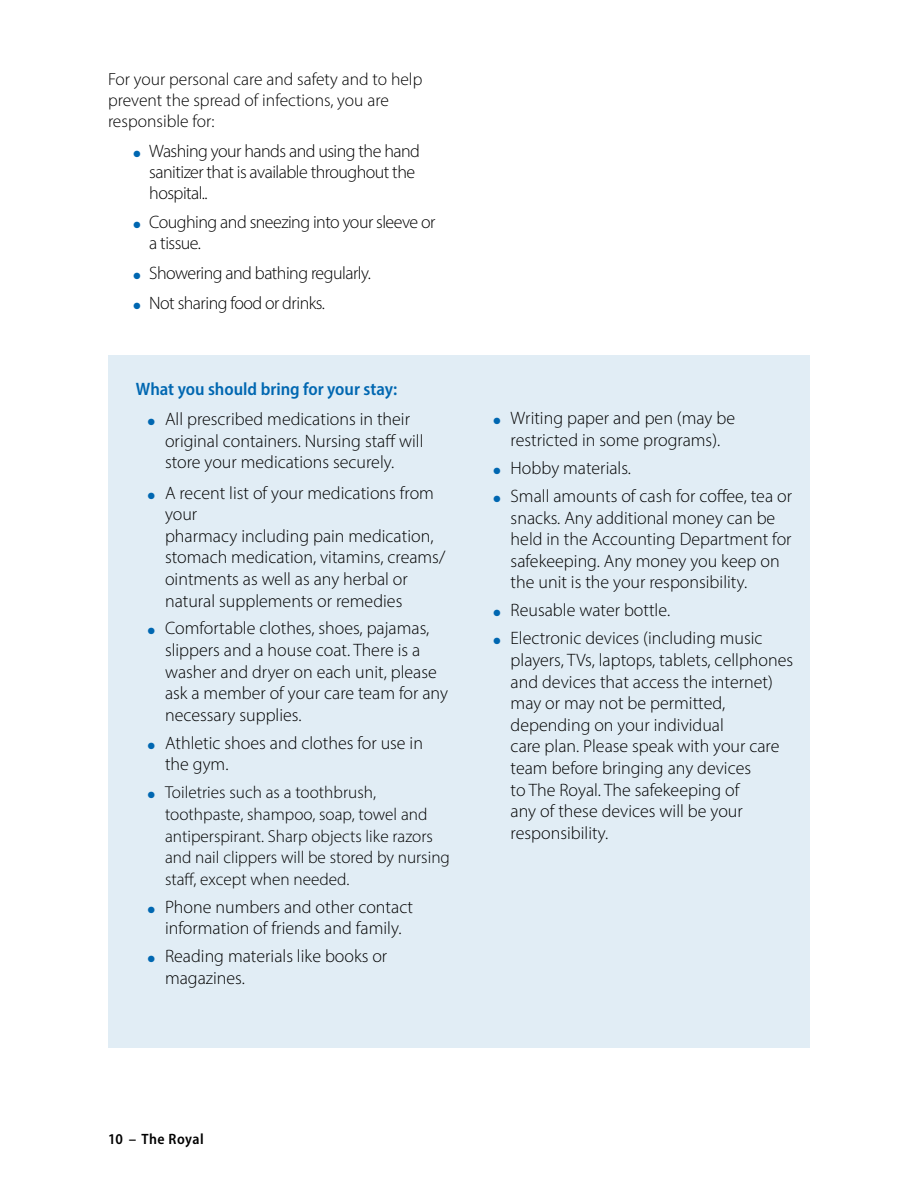
<style>
.page{position:relative;width:918px;height:1188px;background:#fff}
.page>*{position:absolute;margin:0;border:0;box-sizing:border-box;transform-origin:0 0}
.t1{font:300 18px/21.6px "Myriad Pro";color:#000}
.t2{font:300 18px/21px "Myriad Pro";letter-spacing:-.03em;color:#000}
.t3{font:600 semi-condensed 18px "Myriad Pro";color:#0067b1}
.t4{font:300 17.55px/21px "Myriad Pro";color:#000}
.t5{font:300 17.25px/21.6px "Myriad Pro";color:#000}
.t6{font:600 semi-condensed 15px "Myriad Pro";letter-spacing:.03em;color:#000}
.s1{color:#0067b1}
</style>
<div class="page">
<div style="left:108px;top:355px;width:702px;height:693px;background:#e1edf5"></div>
<p class="t4" style="left:108px;top:69px;width:316px">For your personal care and safety and to help prevent the spread of infections, you are responsible for:</p>
<p class="t2" style="left:149px;top:140px;width:272px;text-indent:-16px"><span class="s1">●</span> Washing your hands and using the hand sanitizer that is available throughout the hospital..</p>
<p class="t2" style="left:149px;top:212px;width:288px;text-indent:-16px"><span class="s1">●</span> Coughing and sneezing into your sleeve or a tissue.</p>
<p class="t2" style="left:134px;top:262px;width:239px"><span class="s1">●</span> Showering and bathing regularly.</p>
<p class="t2" style="left:134px;top:292px;width:193px"><span class="s1">●</span> Not sharing food or drinks.</p>
<p class="t3" style="left:136px;top:378px;width:263px">What you should bring for your stay:</p>
<p class="t1" style="left:165px;top:408px;width:260px;text-indent:-17px"><span class="s1">●</span> All prescribed medications in their original containers. Nursing staff will store your medications securely.</p>
<p class="t1" style="left:165px;top:482px;width:282px;text-indent:-17px"><span class="s1">●</span> A recent list of your medications from your<br>pharmacy including pain medication, stomach medication, vitamins, creams/ ointments as well as any herbal or natural supplements or remedies</p>
<p class="t1" style="left:165px;top:618px;width:284px;text-indent:-17px"><span class="s1">●</span> Comfortable clothes, shoes, pajamas, slippers and a house coat. There is a washer and dryer on each unit, please ask a member of your care team for any necessary supplies.</p>
<p class="t1" style="left:165px;top:732px;width:260px;text-indent:-17px"><span class="s1">●</span> Athletic shoes and clothes for use in the gym.</p>
<p class="t5" style="left:165px;top:782px;width:286px;text-indent:-17px"><span class="s1">●</span> Toiletries such as a toothbrush, toothpaste, shampoo, soap, towel and antiperspirant. Sharp objects like razors and nail clippers will be stored by nursing staff, except when needed.</p>
<p class="t1" style="left:148px;top:896px;width:267px;text-align:center"><span class="s1">●</span> Phone numbers and other contact information of friends and family.</p>
<p class="t1" style="left:165px;top:945px;width:224px;text-indent:-17px"><span class="s1">●</span> Reading materials like books or magazines.</p>
<p class="t1" style="left:494px;top:408px;width:243px;text-align:center"><span class="s1">●</span> Writing paper and pen (may be restricted in some programs).</p>
<p class="t1" style="left:494px;top:457px;width:139px"><span class="s1">●</span> Hobby materials.</p>
<p class="t1" style="left:511px;top:485px;width:283px;text-indent:-17px"><span class="s1">●</span> Small amounts of cash for coffee, tea or snacks. Any additional money can be held in the Accounting Department for safekeeping. Any money you keep on the unit is the your responsibility.</p>
<p class="t1" style="left:494px;top:599px;width:178px"><span class="s1">●</span> Reusable water bottle.</p>
<p class="t1" style="left:511px;top:627px;width:284px;text-indent:-17px"><span class="s1">●</span> Electronic devices (including music players, TVs, laptops, tablets, cellphones and devices that access the internet) may or may not be permitted, depending on your individual<br>care plan. Please speak with your care team before bringing any devices<br>to The Royal. The safekeeping of<br>any of these devices will be your responsibility.</p>
<p class="t6" style="left:108px;top:1129px;width:97px">10 – The Royal</p>
</div>
